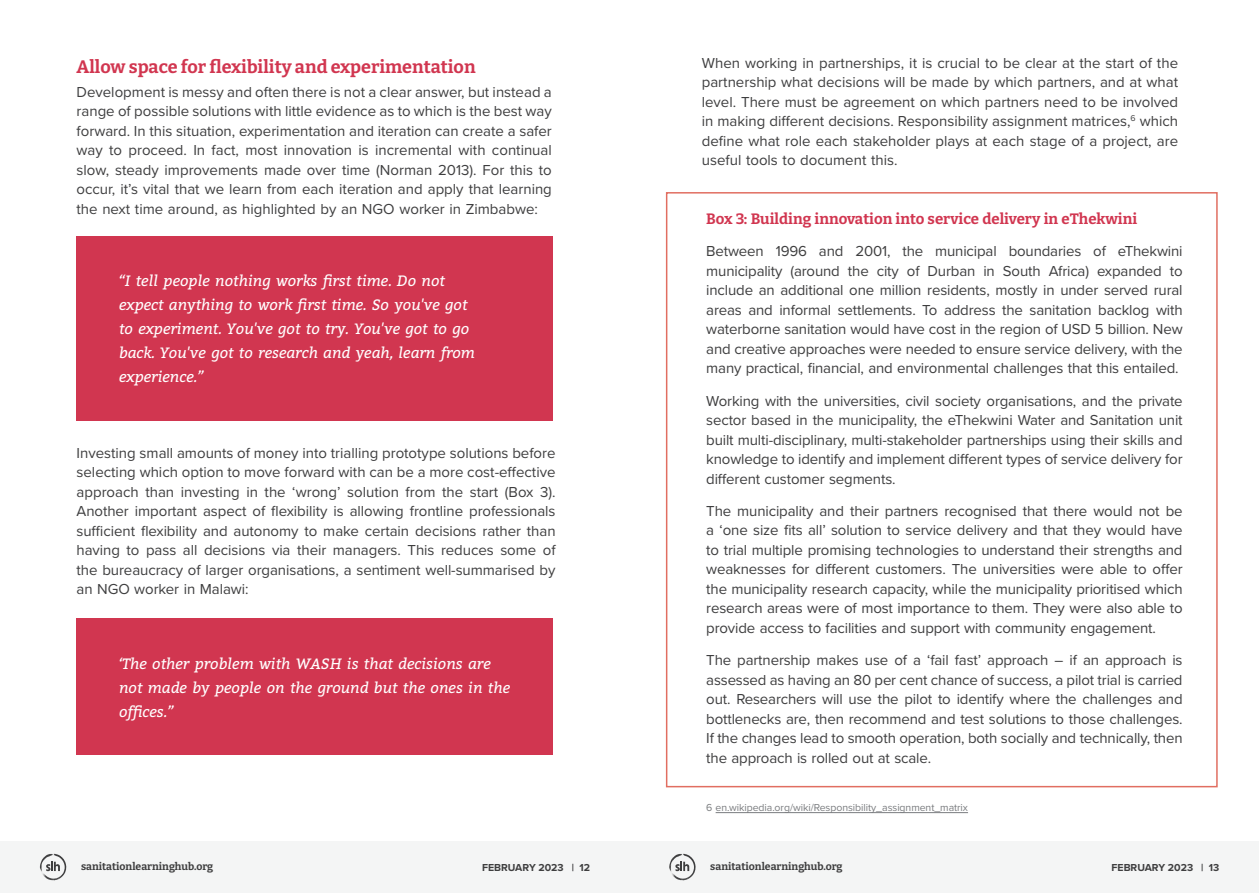
<style>
.page{position:relative;width:1259px;height:893px;background:#fff}
.page>*{position:absolute;margin:0;border:0;box-sizing:border-box;transform-origin:0 0}
.Title_-_H2{font:100 18px "Bitter";color:#d13650}
.Body{font:15px/19.5px "Proxima Nova";letter-spacing:-.01em;color:#3e3e3f;text-align:justify}
.Box_Text_-_Inline_Qu{font:italic 15px/24px "Bitter";letter-spacing:-.005em;color:#fff}
.Body-2{font:100 15px "Bitter";color:#d13650}
.Source{font:10.5px "Proxima Nova";letter-spacing:-.005em;color:#7a7c7f}
.t1{font:100 10.5px "Bitter";color:#3e3e3f}
.t2{font:700 10.5px "Proxima Nova";color:#3e3e3f}
</style>
<div class="page">
<div style="left:77px;top:236px;width:476px;height:184px;background:#d13650"></div>
<div style="left:77px;top:619px;width:476px;height:136px;background:#d13650"></div>
<div style="left:666px;top:192px;width:551px;height:595px;border:2px solid #e16e61"></div>
<hr style="left:715px;top:812px;width:253px;height:1px;background:#7a7c7f">
<div style="left:629px;top:841px;width:630px;height:52px;background:#f4f5f5"></div>
<div style="left:0;top:841px;width:629px;height:52px;background:#f4f5f5"></div>
<svg style="left:669px;top:854px;width:26px;height:26px"></svg>
<svg style="left:40px;top:854px;width:26px;height:26px"></svg>
<p class="Title_-_H2" style="left:77px;top:55px;width:400px">Allow space for flexibility and experimentation</p>
<p class="Body" style="left:77px;top:81px;width:477px">Development is messy and often there is not a clear answer, but instead a range of possible solutions with little evidence as to which is the best way forward. In this situation, experimentation and iteration can create a safer way to proceed. In fact, most innovation is incremental with continual slow, steady improvements made over time (Norman 2013). For this to occur, it’s vital that we learn from each iteration and apply that learning the next time around, as highlighted by an NGO worker in Zimbabwe:</p>
<p class="Box_Text_-_Inline_Qu" style="left:119px;top:268px;width:357px">“I tell people nothing works first time. Do not expect anything to work first time. So you've got to experiment. You've got to try. You've got to go back. You've got to research and yeah, learn from experience.”</p>
<p class="Body" style="left:77px;top:442px;width:480px">Investing small amounts of money into trialling prototype solutions before selecting which option to move forward with can be a more cost-effective approach than investing in the ‘wrong’ solution from the start (Box 3).<br>Another important aspect of flexibility is allowing frontline professionals sufficient flexibility and autonomy to make certain decisions rather than having to pass all decisions via their managers. This reduces some of the bureaucracy of larger organisations, a sentiment well-summarised by an NGO worker in Malawi:</p>
<p class="Box_Text_-_Inline_Qu" style="left:119px;top:651px;width:393px">‘The other problem with WASH is that decisions are not made by people on the ground but the ones in the offices.”</p>
<p class="Body" style="left:702px;top:53px;width:478px">When working in partnerships, it is crucial to be clear at the start of the partnership what decisions will be made by which partners, and at what level. There must be agreement on which partners need to be involved in making different decisions. Responsibility assignment matrices,<sup>6</sup> which define what role each stakeholder plays at each stage of a project, are useful tools to document this.</p>
<p class="Body-2" style="left:706px;top:209px;width:432px">Box 3: Building innovation into service delivery in eThekwini</p>
<p class="Body" style="left:706px;top:241px;width:478px">Between 1996 and 2001, the municipal boundaries of eThekwini municipality (around the city of Durban in South Africa) expanded to include an additional one million residents, mostly in under served rural areas and informal settlements. To address the sanitation backlog with waterborne sanitation would have cost in the region of USD 5 billion. New and creative approaches were needed to ensure service delivery, with the many practical, financial, and environmental challenges that this entailed.</p>
<p class="Body" style="left:706px;top:390px;width:478px">Working with the universities, civil society organisations, and the private sector based in the municipality, the eThekwini Water and Sanitation unit built multi-disciplinary, multi-stakeholder partnerships using their skills and knowledge to identify and implement different types of service delivery for different customer segments.</p>
<p class="Body" style="left:706px;top:500px;width:478px">The municipality and their partners recognised that there would not be a ‘one size fits all’ solution to service delivery and that they would have to trial multiple promising technologies to understand their strengths and weaknesses for different customers. The universities were able to offer the municipality research capacity, while the municipality prioritised which research areas were of most importance to them. They were also able to provide access to facilities and support with community engagement.</p>
<p class="Body" style="left:706px;top:650px;width:478px">The partnership makes use of a ‘fail fast’ approach – if an approach is assessed as having an 80 per cent chance of success, a pilot trial is carried out. Researchers will use the pilot to identify where the challenges and bottlenecks are, then recommend and test solutions to those challenges.<br>If the changes lead to smooth operation, both socially and technically, then the approach is rolled out at scale.</p>
<p class="Source" style="left:706px;top:800px;width:263px">6 en.wikipedia.org/wiki/Responsibility_assignment_matrix</p>
<p class="t1" style="left:81px;top:859px;width:134px">sanitationlearninghub.org</p>
<p class="t2" style="left:482px;top:860px;width:109px">FEBRUARY 2023 | 12</p>
<p class="t1" style="left:710px;top:859px;width:134px">sanitationlearninghub.org</p>
<p class="t2" style="left:1111px;top:860px;width:109px">FEBRUARY 2023 | 13</p>
</div>
